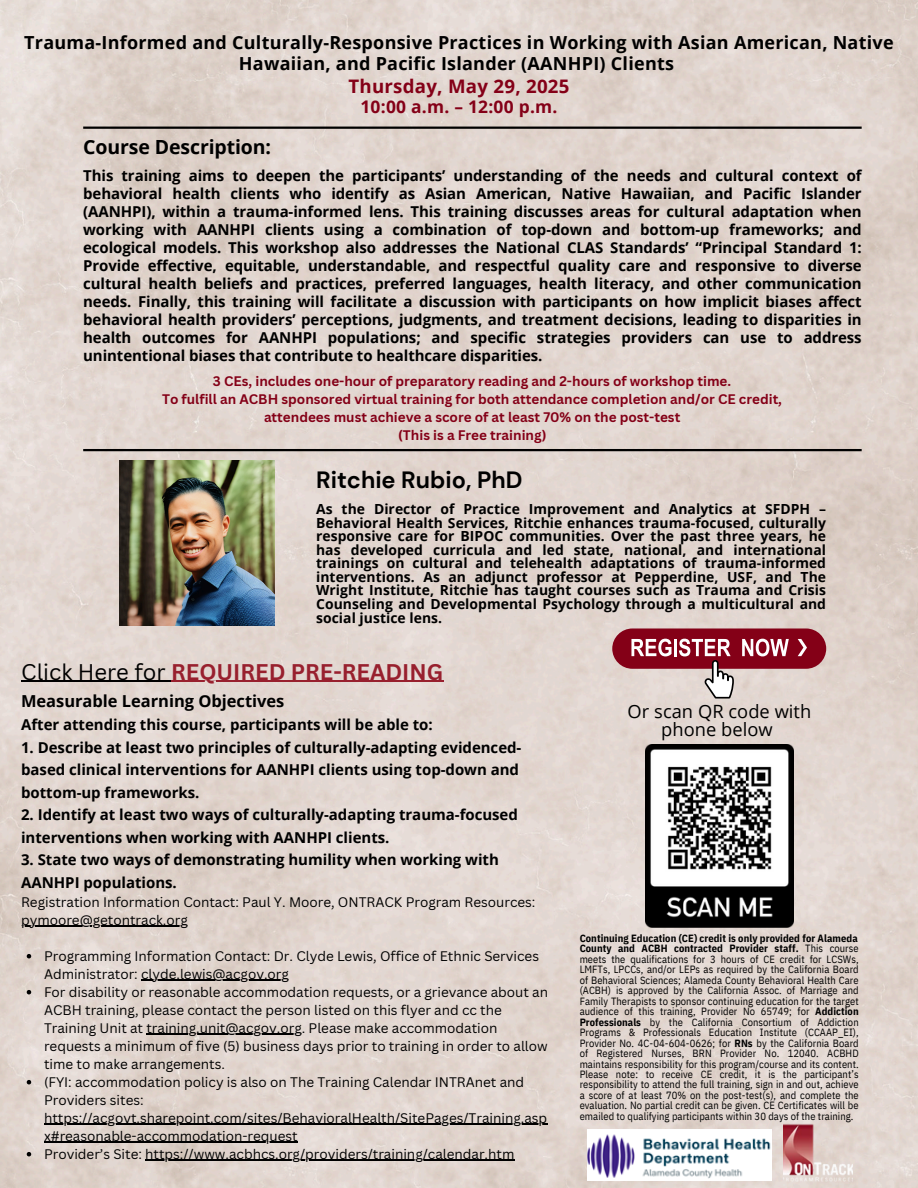
<style>
.page{position:relative;width:918px;height:1188px;background:#fff}
.page>*{position:absolute;margin:0;border:0;box-sizing:border-box;transform-origin:0 0}
.t1{font:700 23.55px "DM Sans";color:#000}
.t2{font:700 22.05px "Canva Sans";color:#98202e}
.t3{font:700 19.5px "Open Sans";letter-spacing:-.005em;color:#000}
.t4{font:700 18.75px "Open Sans";letter-spacing:.015em;color:#840017}
.t5{font:18.3px/17.4px "Open Sans";letter-spacing:.005em;color:#000;text-align:center}
.t6{font:700 18px/21.3px "Open Sans";letter-spacing:.015em;color:#000;text-align:center}
.t7{font:700 17.4px "Open Sans";letter-spacing:.015em;color:#840017}
.t8{font:700 16.5px "Open Sans";color:#000}
.t9{font:700 15px/18px "Open Sans";color:#000}
.t10{font:700 13.95px/13.5px "Open Sans";letter-spacing:.005em;color:#000;text-align:justify}
.t11{font:13.5px/18px "Canva Sans";color:#000}
.t12{font:700 13.5px/18px "Canva Sans";color:#840017;text-align:center}
.t13{font:10.5px/10.5px "IBM Plex Sans Cond";letter-spacing:.005em;color:#000;text-align:justify}
.t14{font:700 10.5px "IBM Plex Sans Cond";letter-spacing:.005em;color:#000}
.s1{font-weight:400;color:#000}
.s2{font-weight:700}
</style>
<div class="page">
<img style="left:0;top:0;width:918px;height:1188px">
<img style="left:784px;top:1124px;width:68px;height:59px">
<div style="left:612px;top:628px;width:214px;height:41px;background:#840017;border-radius:20px"></div>
<svg style="left:631px;top:639px;width:41px;height:17px"></svg>
<hr style="left:674px;top:639px;width:3px;height:17px;background:#fff">
<svg style="left:679px;top:639px;width:55px;height:60px"></svg>
<svg style="left:742px;top:639px;width:47px;height:17px"></svg>
<svg style="left:798px;top:639px;width:9px;height:17px"></svg>
<img style="left:587px;top:1129px;width:185px;height:52px">
<img style="left:120px;top:460px;width:155px;height:166px">
<hr style="left:83px;top:449px;width:779px;height:2px;background:#000">
<hr style="left:83px;top:127px;width:779px;height:2px;background:#000">
<img style="left:646px;top:744px;width:147px;height:184px">
<hr style="left:21px;top:681px;width:150px;height:1px;background:#000">
<hr style="left:171px;top:681px;width:272px;height:1px;background:#98202e">
<hr style="left:21px;top:926px;width:167px;height:1px;background:#000">
<svg style="left:27px;top:954px;width:4px;height:4px"></svg>
<hr style="left:141px;top:980px;width:148px;height:1px;background:#000">
<svg style="left:27px;top:990px;width:4px;height:4px"></svg>
<hr style="left:146px;top:1034px;width:156px;height:1px;background:#000">
<svg style="left:27px;top:1080px;width:4px;height:4px"></svg>
<hr style="left:44px;top:1124px;width:503px;height:1px;background:#000">
<hr style="left:44px;top:1142px;width:254px;height:1px;background:#000">
<svg style="left:27px;top:1152px;width:4px;height:4px"></svg>
<hr style="left:145px;top:1160px;width:369px;height:1px;background:#000">
<h5 class="t6" style="left:24px;top:31px;width:871px">Trauma-Informed and Culturally-Responsive Practices in Working with Asian American, Native<br>Hawaiian, and Pacific Islander (AANHPI) Clients</h5>
<h5 class="t4" style="left:348px;top:73px;width:223px">Thursday, May 29, 2025</h5>
<h5 class="t7" style="left:360px;top:94px;width:199px">10:00 a.m. – 12:00 p.m.</h5>
<h5 class="t3" style="left:83px;top:133px;width:189px">Course Description:</h5>
<h2 class="t9" style="left:83px;top:166px;width:780px;text-align:justify">This training aims to deepen the participants’ understanding of the needs and cultural context of behavioral health clients who identify as Asian American, Native Hawaiian, and Pacific Islander (AANHPI), within a trauma-informed lens. This training discusses areas for cultural adaptation when working with AANHPI clients using a combination of top-down and bottom-up frameworks; and ecological models. This workshop also addresses the National CLAS Standards’ “Principal Standard 1:<br>Provide effective, equitable, understandable, and respectful quality care and responsive to diverse cultural health beliefs and practices, preferred languages, health literacy, and other communication needs. Finally, this training will facilitate a discussion with participants on how implicit biases affect behavioral health providers’ perceptions, judgments, and treatment decisions, leading to disparities in health outcomes for AANHPI populations; and specific strategies providers can use to address unintentional biases that contribute to healthcare disparities.</h2>
<h3 class="t12" style="left:162px;top:372px;width:622px">3 CEs, includes one-hour of preparatory reading and 2-hours of workshop time.<br>To fulfill an ACBH sponsored virtual training for both attendance completion and/or CE credit, attendees must achieve a score of at least 70% on the post-test<br>(This is a Free training)</h3>
<p class="t1" style="left:316px;top:465px;width:208px">Ritchie Rubio, PhD</p>
<h3 class="t10" style="left:316px;top:502px;width:512px">As the Director of Practice Improvement and Analytics at SFDPH – Behavioral Health Services, Ritchie enhances trauma-focused, culturally responsive care for BIPOC communities. Over the past three years, he has developed curricula and led state, national, and international trainings on cultural and telehealth adaptations of trauma-informed interventions. As an adjunct professor at Pepperdine, USF, and The Wright Institute, Ritchie has taught courses such as Trauma and Crisis Counseling and Developmental Psychology through a multicultural and social justice lens.</h3>
<h5 class="t2" style="left:21px;top:656px;width:423px"><span class="s1">Click Here for</span> REQUIRED PRE-READING</h5>
<h6 class="t8" style="left:21px;top:689px;width:265px">Measurable Learning Objectives</h6>
<h6 class="t9" style="left:21px;top:715px;width:413px">After attending this course, participants will be able to:</h6>
<h6 class="t9" style="left:21px;top:736px;width:502px;line-height:22.5px">1. Describe at least two principles of culturally-adapting evidenced&shy;based clinical interventions for AANHPI clients using top-down and bottom-up frameworks.</h6>
<h6 class="t9" style="left:21px;top:803px;width:498px;line-height:22.5px">2. Identify at least two ways of culturally-adapting trauma-focused interventions when working with AANHPI clients.</h6>
<h6 class="t9" style="left:21px;top:848px;width:479px;line-height:22.5px">3. State two ways of demonstrating humility when working with<br>AANHPI populations.</h6>
<p class="t11" style="left:21px;top:892px;width:516px">Registration Information Contact: Paul Y. Moore, ONTRACK Program Resources:</p>
<p class="t11" style="left:21px;top:910px;width:168px">pymoore@getontrack.org</p>
<p class="t11" style="left:44px;top:946px;width:497px">Programming Information Contact: Dr. Clyde Lewis, Office of Ethnic Services</p>
<p class="t11" style="left:44px;top:964px;width:246px">Administrator: clyde.lewis@acgov.org</p>
<p class="t11" style="left:44px;top:982px;width:506px">For disability or reasonable accommodation requests, or a grievance about an<br>ACBH training, please contact the person listed on this flyer and cc the</p>
<p class="t11" style="left:44px;top:1018px;width:455px">Training Unit at training.unit@acgov.org. Please make accommodation</p>
<h4 class="t11" style="left:44px;top:1036px;width:505px">requests a minimum of five (5) business days prior to training in order to allow time to make arrangements.<br>(FYI: accommodation policy is also on The Training Calendar INTRAnet and Providers sites:</h4>
<p class="t11" style="left:44px;top:1108px;width:505px">https://acgovt.sharepoint.com/sites/BehavioralHealth/SitePages/Training.asp</p>
<p class="t11" style="left:44px;top:1126px;width:472px">x#reasonable-accommodation-request<br>Provider’s Site: https://www.acbhcs.org/providers/training/calendar.htm</p>
<p class="t5" style="left:628px;top:703px;width:185px">Or scan QR code with phone below</p>
<p class="t14" style="left:580px;top:931px;width:280px">Continuing Education (CE) credit is only provided for Alameda</p>
<h1 class="t13" style="left:580px;top:943px;width:281px"><span class="s2">County and ACBH contracted Provider staff.</span> This course meets the qualifications for 3 hours of CE credit for LCSWs, LMFTs, LPCCs, and/or LEPs as required by the California Board of Behavioral Sciences; Alameda County Behavioral Health Care (ACBH) is approved by the California Assoc. of Marriage and Family Therapists to sponsor continuing education for the target audience of this training, Provider No 65749; for <span class="s2">Addiction Professionals</span> by the California Consortium of Addiction Programs &amp; Professionals Education Institute (CCAAP_EI), Provider No. 4C-04-604-0626; for <span class="s2">RNs</span> by the California Board of Registered Nurses, BRN Provider No. 12040. ACBHD maintains responsibility for this program/course and its content.<br>Please note: to receive CE credit, it is the participant’s responsibility to attend the full training, sign in and out, achieve a score of at least 70% on the post-test(s), and complete the evaluation. No partial credit can be given. CE Certificates will be emailed to qualifying participants within 30 days of the training.</h1>
</div>
